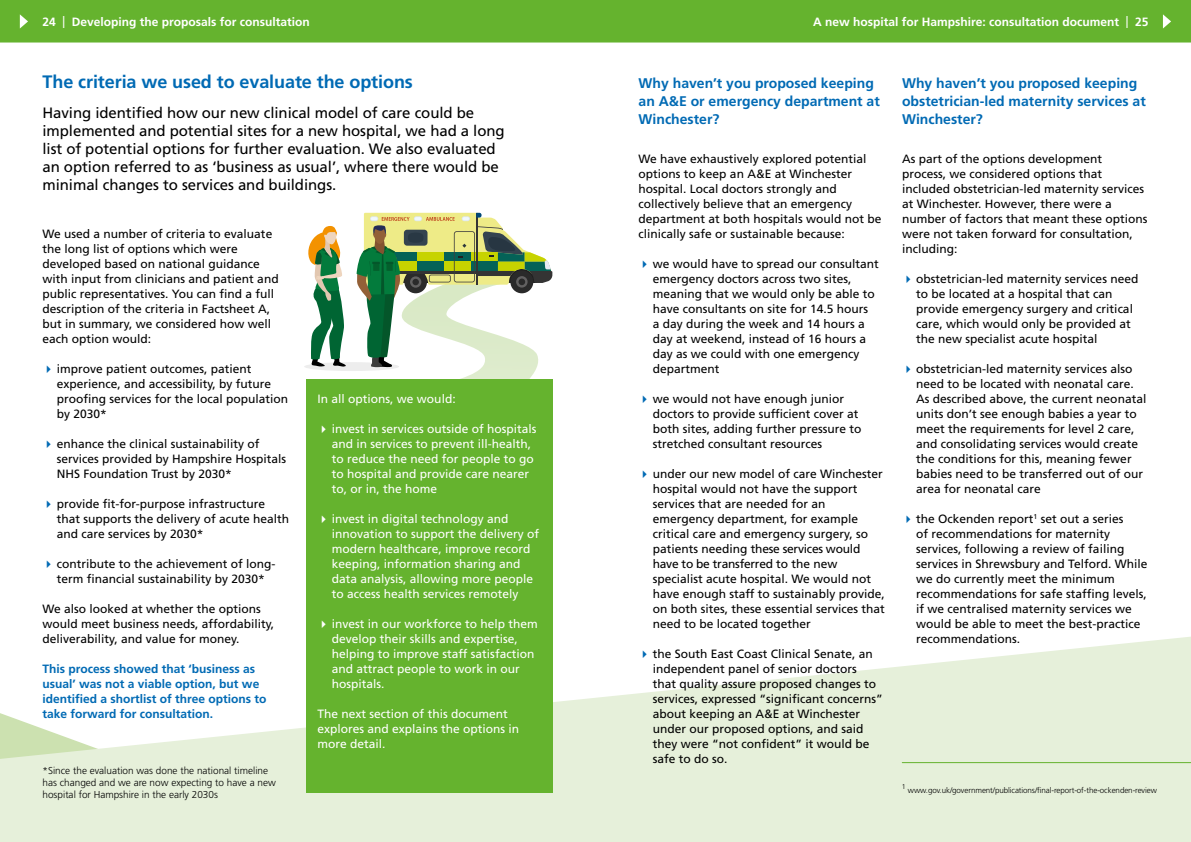
<style>
.page{position:relative;width:1191px;height:842px;background:#fff}
.page>*{position:absolute;margin:0;border:0;box-sizing:border-box;transform-origin:0 0}
.t1{font:700 18px "Frutiger LT Std";letter-spacing:-.005em;color:#006ab4}
.t2{font:15px/18px "Frutiger LT Std";letter-spacing:-.005em;color:#000}
.t3{font:700 14px/18px "Frutiger LT Std";color:#006ab4}
.t4{font:12px/15px "Frutiger LT Std";color:#000}
.t5{font:12px/15px "Frutiger LT Std";color:#fff}
.t6{font:700 12px/15px "Frutiger LT Std";color:#006ab4}
.t7{font:700 12px "Frutiger LT Std";color:#fff}
.t8{font:300 10px/12px "Frutiger LT Std";color:#000}
.t9{font:300 8px "Frutiger LT Std";letter-spacing:-.01em;color:#000}
.t10{font:300 7px "Frutiger LT Std";color:#000}
.s1{font-weight:400}
</style>
<div class="page">
<div style="left:304px;top:362px;width:95px;height:9px;background:#ededed;border-radius:50%"></div>
<svg style="left:375px;top:367px;width:162px;height:12px"></svg>
<svg style="left:0;top:637px;width:1191px;height:205px;fill:#e6f0da"></svg>
<div style="left:306px;top:379px;width:246px;height:414px;background:#65b32e"></div>
<svg style="left:356px;top:213px;width:196px;height:154px"></svg>
<svg style="left:308px;top:226px;width:38px;height:141px"></svg>
<hr style="left:902px;top:762px;width:289px;height:1px;background:#65b32e">
<div style="left:0;top:0;width:1191px;height:43px;background:#65b32e"></div>
<svg style="left:20px;top:14px;width:8px;height:15px"></svg>
<svg style="left:1163px;top:14px;width:8px;height:15px"></svg>
<svg style="left:643px;top:650px;width:4px;height:8px"></svg>
<p class="t7" style="left:43px;top:15px;width:269px">24 <span class="s1">|</span> Developing the proposals for consultation</p>
<p class="t7" style="left:813px;top:15px;width:337px">A new hospital for Hampshire: consultation document <span class="s1">|</span> 25</p>
<h1 class="t1" style="left:43px;top:71px;width:372px">The criteria we used to evaluate the options</h1>
<p class="t2" style="left:43px;top:103px;width:464px">Having identified how our new clinical model of care could be implemented and potential sites for a new hospital, we had a long list of potential options for further evaluation. We also evaluated an option referred to as ‘business as usual’, where there would be minimal changes to services and buildings.</p>
<p class="t4" style="left:43px;top:226px;width:238px">We used a number of criteria to evaluate the long list of options which were developed based on national guidance with input from clinicians and patient and public representatives. You can find a full description of the criteria in Factsheet A, but in summary, we considered how well each option would:</p>
<p class="t4" style="left:57px;top:361px;width:233px">improve patient outcomes, patient experience, and accessibility, by future proofing services for the local population by 2030*</p>
<p class="t4" style="left:57px;top:436px;width:231px">enhance the clinical sustainability of services provided by Hampshire Hospitals<br>NHS Foundation Trust by 2030*</p>
<p class="t4" style="left:57px;top:496px;width:234px">provide fit-for-purpose infrastructure that supports the delivery of acute health and care services by 2030*</p>
<p class="t4" style="left:57px;top:556px;width:220px">contribute to the achievement of long&shy;term financial sustainability by 2030*</p>
<p class="t4" style="left:43px;top:601px;width:233px">We also looked at whether the options would meet business needs, affordability, deliverability, and value for money.</p>
<p class="t6" style="left:43px;top:661px;width:225px">This process showed that ‘business as usual’ was not a viable option, but we identified a shortlist of three options to take forward for consultation.</p>
<p class="t8" style="left:43px;top:765px;width:235px">*Since the evaluation was done the national timeline has changed and we are now expecting to have a new hospital for Hampshire in the early 2030s</p>
<p class="t5" style="left:317px;top:391px;width:140px">In all options, we would:</p>
<p class="t5" style="left:332px;top:421px;width:206px">invest in services outside of hospitals and in services to prevent ill-health, to reduce the need for people to go to hospital and provide care nearer to, or in, the home</p>
<p class="t5" style="left:332px;top:511px;width:209px">invest in digital technology and innovation to support the delivery of modern healthcare, improve record keeping, information sharing and data analysis, allowing more people to access health services remotely</p>
<p class="t5" style="left:332px;top:616px;width:208px">invest in our workforce to help them develop their skills and expertise, helping to improve staff satisfaction and attract people to work in our hospitals.</p>
<p class="t5" style="left:317px;top:706px;width:203px">The next section of this document explores and explains the options in more detail.</p>
<p class="t3" style="left:638px;top:74px;width:243px">Why haven’t you proposed keeping an A&amp;E or emergency department at<br>Winchester?</p>
<p class="t4" style="left:638px;top:151px;width:244px">We have exhaustively explored potential options to keep an A&amp;E at Winchester hospital. Local doctors strongly and collectively believe that an emergency department at both hospitals would not be clinically safe or sustainable because:</p>
<p class="t4" style="left:653px;top:256px;width:228px">we would have to spread our consultant emergency doctors across two sites, meaning that we would only be able to have consultants on site for 14.5 hours<br>a day during the week and 14 hours a day at weekend, instead of 16 hours a day as we could with one emergency department</p>
<p class="t4" style="left:653px;top:391px;width:210px">we would not have enough junior doctors to provide sufficient cover at both sites, adding further pressure to stretched consultant resources</p>
<p class="t4" style="left:653px;top:466px;width:234px">under our new model of care Winchester hospital would not have the support services that are needed for an emergency department, for example critical care and emergency surgery, so patients needing these services would have to be transferred to the new specialist acute hospital. We would not have enough staff to sustainably provide, on both sites, these essential services that need to be located together</p>
<p class="t4" style="left:653px;top:646px;width:232px">the South East Coast Clinical Senate, an independent panel of senior doctors that quality assure proposed changes to services, expressed “significant concerns” about keeping an A&amp;E at Winchester under our proposed options, and said they were “not confident” it would be safe to do so.</p>
<p class="t3" style="left:902px;top:74px;width:245px">Why haven’t you proposed keeping obstetrician-led maternity services at<br>Winchester?</p>
<p class="t4" style="left:902px;top:151px;width:247px">As part of the options development process, we considered options that included obstetrician-led maternity services at Winchester. However, there were a number of factors that meant these options were not taken forward for consultation, including:</p>
<p class="t4" style="left:916px;top:271px;width:224px">obstetrician-led maternity services need to be located at a hospital that can provide emergency surgery and critical care, which would only be provided at the new specialist acute hospital</p>
<p class="t4" style="left:916px;top:361px;width:232px">obstetrician-led maternity services also need to be located with neonatal care.<br>As described above, the current neonatal units don’t see enough babies a year to meet the requirements for level 2 care, and consolidating services would create the conditions for this, meaning fewer babies need to be transferred out of our area for neonatal care</p>
<p class="t4" style="left:916px;top:511px;width:233px">the Ockenden report<sup>1</sup> set out a series<br>of recommendations for maternity services, following a review of failing services in Shrewsbury and Telford. While we do currently meet the minimum recommendations for safe staffing levels, if we centralised maternity services we would be able to meet the best-practice recommendations.</p>
<p class="t10" style="left:901px;top:782px;width:5px">1</p>
<p class="t9" style="left:908px;top:785px;width:250px">www.gov.uk/government/publications/final-report-of-the-ockenden-review</p>
</div>
